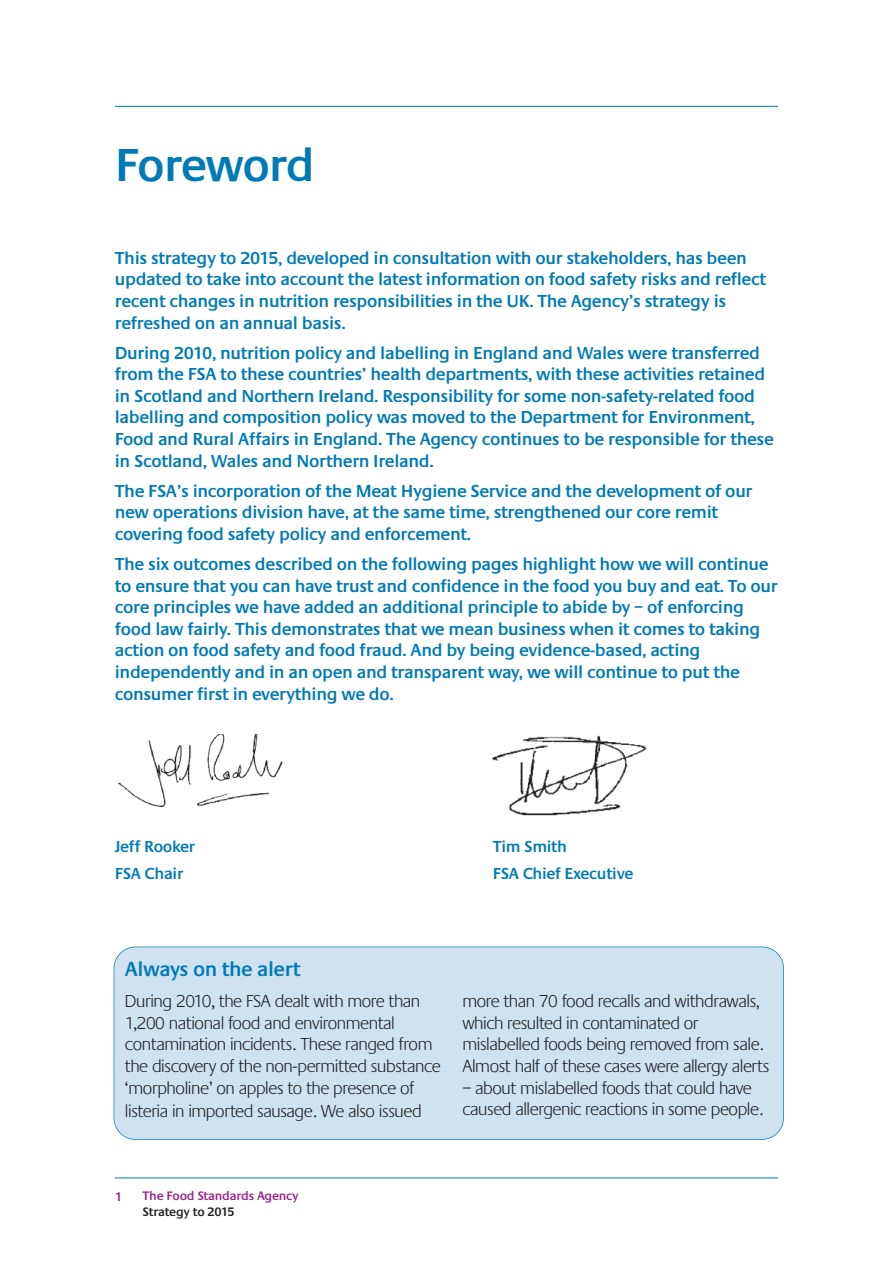
<style>
.page{position:relative;width:893px;height:1263px;background:#fff}
.page>*{position:absolute;margin:0;border:0;box-sizing:border-box;transform-origin:0 0}
.t1{font:600 48px "Praxis EF";letter-spacing:-.035em;color:#007ab6}
.t2{font:600 21px "Praxis EF";letter-spacing:-.02em;color:#007ab6}
.t3{font:600 18px/21.6px "Praxis EF";letter-spacing:-.02em;color:#007ab6}
.t4{font:300 18px/21.6px "Praxis EF";letter-spacing:-.02em;color:#231f20}
.t5{font:600 16.5px "Praxis EF";letter-spacing:-.02em;color:#007ab6}
.t6{font:600 12.75px "Praxis EF";letter-spacing:-.015em;color:#99248e}
.t7{font:600 12.75px "Praxis EF";letter-spacing:-.02em;color:#231f20}
</style>
<div class="page">
<hr style="left:115px;top:106px;width:663px;height:1px;background:#007ab6">
<hr style="left:115px;top:1177px;width:663px;height:1px;background:#007ab6">
<img style="left:118px;top:735px;width:165px;height:72px">
<img style="left:492px;top:735px;width:155px;height:81px">
<div style="left:114px;top:947px;width:669px;height:192px;background:#cfe2f1;border-radius:21px"></div>
<div style="left:114px;top:946px;width:670px;height:194px;border:2px solid #007ab6;border-radius:22px"></div>
<h1 class="t1" style="left:115px;top:147px;width:202px">Foreword</h1>
<p class="t3" style="left:115px;top:248px;width:653px">This strategy to 2015, developed in consultation with our stakeholders, has been updated to take into account the latest information on food safety risks and reflect recent changes in nutrition responsibilities in the UK. The Agency’s strategy is refreshed on an annual basis.</p>
<p class="t3" style="left:115px;top:343px;width:661px">During 2010, nutrition policy and labelling in England and Wales were transferred from the FSA to these countries’ health departments, with these activities retained in Scotland and Northern Ireland. Responsibility for some non-safety-related food labelling and composition policy was moved to the Department for Environment, Food and Rural Affairs in England. The Agency continues to be responsible for these in Scotland, Wales and Northern Ireland.</p>
<p class="t3" style="left:115px;top:481px;width:639px">The FSA’s incorporation of the Meat Hygiene Service and the development of our new operations division have, at the same time, strengthened our core remit covering food safety policy and enforcement.</p>
<p class="t3" style="left:115px;top:555px;width:664px">The six outcomes described on the following pages highlight how we will continue to ensure that you can have trust and confidence in the food you buy and eat. To our core principles we have added an additional principle to abide by – of enforcing food law fairly. This demonstrates that we mean business when it comes to taking action on food safety and food fraud. And by being evidence-based, acting independently and in an open and transparent way, we will continue to put the consumer first in everything we do.</p>
<p class="t5" style="left:115px;top:841px;width:82px">Jeff Rooker</p>
<p class="t5" style="left:493px;top:841px;width:76px">Tim Smith</p>
<p class="t5" style="left:115px;top:867px;width:70px">FSA Chair</p>
<p class="t5" style="left:493px;top:867px;width:142px">FSA Chief Executive</p>
<p class="t2" style="left:125px;top:961px;width:177px">Always on the alert</p>
<p class="t4" style="left:125px;top:992px;width:317px">During 2010, the FSA dealt with more than 1,200 national food and environmental contamination incidents. These ranged from the discovery of the non-permitted substance ‘morpholine’ on apples to the presence of</p>
<p class="t4" style="left:125px;top:1102px;width:298px">listeria in imported sausage. We also issued</p>
<p class="t4" style="left:462px;top:992px;width:309px">more than 70 food recalls and withdrawals, which resulted in contaminated or mislabelled foods being removed from sale.<br>Almost half of these cases were allergy alerts</p>
<p class="t4" style="left:462px;top:1078px;width:303px">– about mislabelled foods that could have caused allergenic reactions in some people.</p>
<p class="t6" style="left:115px;top:1192px;width:9px">1</p>
<p class="t6" style="left:143px;top:1191px;width:158px">The Food Standards Agency</p>
<p class="t7" style="left:143px;top:1206px;width:94px">Strategy to 2015</p>
</div>
